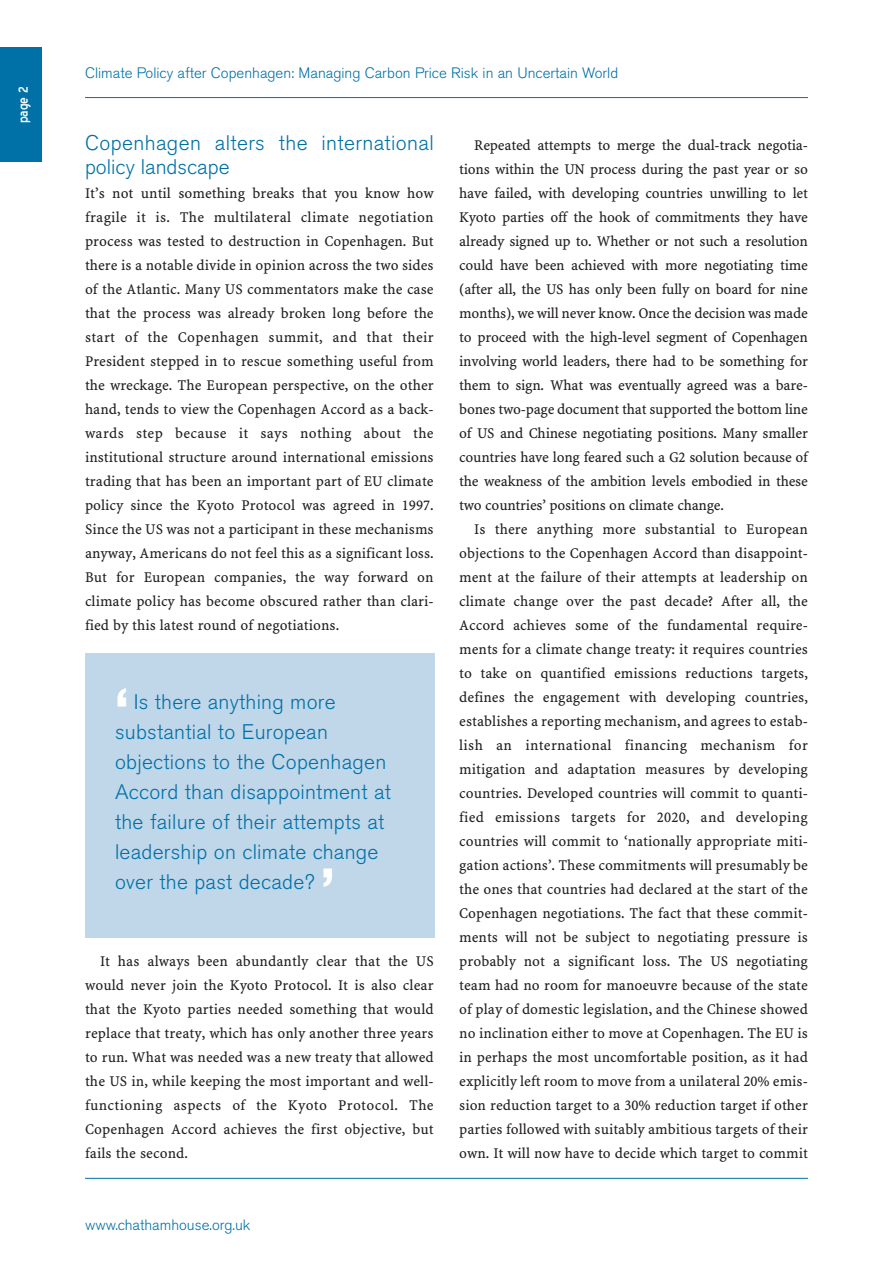
<style>
.page{position:relative;width:893px;height:1263px;background:#fff}
.page>*{position:absolute;margin:0;border:0;box-sizing:border-box;transform-origin:0 0}
.t1{font:700 54px "Akzidenz Grotesk BE";color:#fff}
.t2{font:300 21px/30px "Akzidenz Grotesk BE";letter-spacing:.01em;color:#0071a7}
.t3{font:16.5px "Blue Highway";color:#fff}
.t4{font:15px/24px "Minion Web Pro";color:#231f20;text-align:justify}
.t5{font:300 15px "Akzidenz Grotesk BE";color:#0071a7}
</style>
<div class="page">
<div style="left:0;top:47px;width:42px;height:115px;background:#0071a7"></div>
<hr style="left:85px;top:97px;width:723px;height:1px;background:#0071a7">
<hr style="left:85px;top:1178px;width:723px;height:1px;background:#0071a7">
<div style="left:85px;top:653px;width:349px;height:285px;background:#c0d6e9"></div>
<p class="t3" style="left:16px;top:123px;width:39px;rotate:-90deg">page 2</p>
<p class="t5" style="left:85px;top:66px;width:535px">Climate Policy after Copenhagen: Managing Carbon Price Risk in an Uncertain World</p>
<h2 class="t2" style="left:85px;top:132px;width:350px;line-height:24px">Copenhagen alters the international policy landscape</h2>
<p class="t4" style="left:85px;top:181px;width:350px">It’s not until something breaks that you know how fragile it is. The multilateral climate negotiation process was tested to destruction in Copenhagen. But there is a notable divide in opinion across the two sides of the Atlantic. Many US commentators make the case that the process was already broken long before the start of the Copenhagen summit, and that their President stepped in to rescue something useful from the wreckage. The European perspective, on the other hand, tends to view the Copenhagen Accord as a back&shy;wards step because it says nothing about the institutional structure around international emissions trading that has been an important part of EU climate policy since the Kyoto Protocol was agreed in 1997.<br>Since the US was not a participant in these mechanisms anyway, Americans do not feel this as a significant loss.<br>But for European companies, the way forward on climate policy has become obscured rather than clari&shy;fied by this latest round of negotiations.</p>
<h1 class="t1" style="left:115px;top:686px;width:15px">‘</h1>
<h2 class="t2" style="left:115px;top:688px;width:277px;text-indent:19px">Is there anything more substantial to European objections to the Copenhagen<br>Accord than disappointment at the failure of their attempts at leadership on climate change over the past decade?</h2>
<h1 class="t1" style="left:321px;top:866px;width:15px">’</h1>
<p class="t4" style="left:85px;top:949px;width:350px;text-indent:15px">It has always been abundantly clear that the US would never join the Kyoto Protocol. It is also clear that the Kyoto parties needed something that would replace that treaty, which has only another three years to run. What was needed was a new treaty that allowed the US in, while keeping the most important and well&shy;functioning aspects of the Kyoto Protocol. The Copenhagen Accord achieves the first objective, but fails the second.</p>
<p class="t5" style="left:85px;top:1218px;width:167px">www.chathamhouse.org.uk</p>
<p class="t4" style="left:459px;top:133px;width:350px;text-indent:15px">Repeated attempts to merge the dual-track negotia&shy;tions within the UN process during the past year or so have failed, with developing countries unwilling to let Kyoto parties off the hook of commitments they have already signed up to. Whether or not such a resolution could have been achieved with more negotiating time (after all, the US has only been fully on board for nine months), we will never know. Once the decision was made to proceed with the high-level segment of Copenhagen involving world leaders, there had to be something for them to sign. What was eventually agreed was a bare&shy;bones two-page document that supported the bottom line of US and Chinese negotiating positions. Many smaller countries have long feared such a G2 solution because of the weakness of the ambition levels embodied in these two countries’ positions on climate change.</p>
<p class="t4" style="left:459px;top:517px;width:350px;text-indent:15px">Is there anything more substantial to European objections to the Copenhagen Accord than disappoint&shy;ment at the failure of their attempts at leadership on climate change over the past decade? After all, the Accord achieves some of the fundamental require&shy;ments for a climate change treaty: it requires countries to take on quantified emissions reductions targets, defines the engagement with developing countries, establishes a reporting mechanism, and agrees to estab&shy;lish an international financing mechanism for mitigation and adaptation measures by developing countries. Developed countries will commit to quanti&shy;fied emissions targets for 2020, and developing countries will commit to ‘nationally appropriate miti&shy;gation actions’. These commitments will presumably be the ones that countries had declared at the start of the Copenhagen negotiations. The fact that these commit&shy;ments will not be subject to negotiating pressure is probably not a significant loss. The US negotiating team had no room for manoeuvre because of the state of play of domestic legislation, and the Chinese showed no inclination either to move at Copenhagen. The EU is in perhaps the most uncomfortable position, as it had explicitly left room to move from a unilateral 20% emis&shy;sion reduction target to a 30% reduction target if other parties followed with suitably ambitious targets of their own. It will now have to decide which target to commit</p>
</div>
